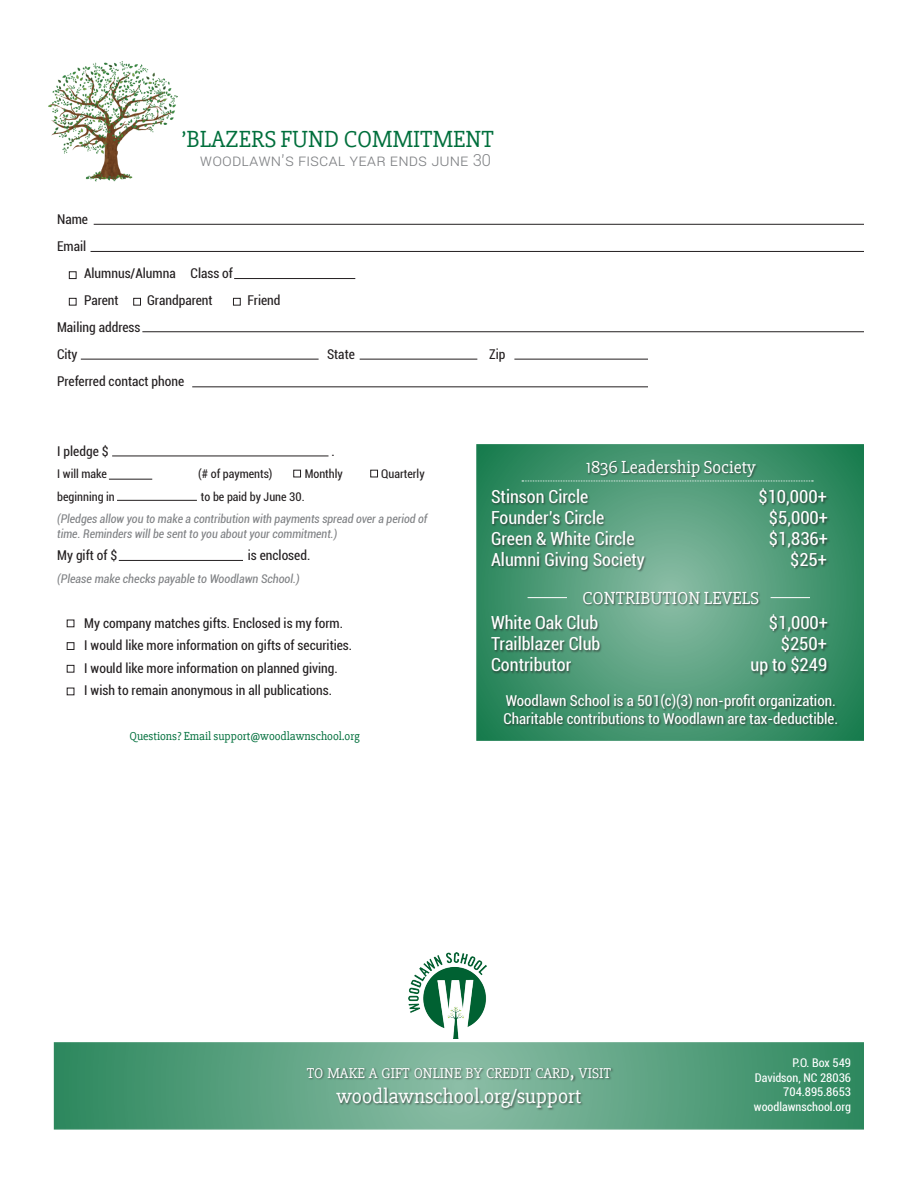
<style>
.page{position:relative;width:918px;height:1188px;background:#fff}
.page>*{position:absolute;margin:0;border:0;box-sizing:border-box;transform-origin:0 0}
.t1{font:24px "Slabo 27 px";color:#006f3c}
.t2{font:21px "Slabo 27 px";color:#fff}
.t3{font:condensed 18px "Roboto";color:#fff}
.t4{font:18px "Slabo 27 px";color:#fff}
.t5{font:300 16.5px "Roboto";color:#808285}
.t6{font:condensed 15px/18px "Roboto";color:#fff}
.t7{font:14.7px "Slabo 27 px";color:#fff}
.t8{font:condensed 13.5px "Roboto";color:#231f20}
.t9{font:italic condensed 12px/14.4px "Roboto";color:#808285}
.t10{font:condensed 12px "Roboto";color:#231f20}
.t11{font:condensed 12px "Roboto";color:#fff}
.t12{font:12px "Slabo 27 px";color:#006f3c}
.s1{font-size:21px}
</style>
<div class="page">
<svg style="left:476px;top:444px;width:388px;height:297px;background:#318a61"></svg>
<div style="left:69px;top:271px;width:7px;height:8px;border:1px solid #231f20"></div>
<div style="left:69px;top:298px;width:7px;height:8px;border:1px solid #231f20"></div>
<div style="left:133px;top:298px;width:8px;height:8px;border:1px solid #231f20"></div>
<div style="left:233px;top:298px;width:8px;height:8px;border:1px solid #231f20"></div>
<div style="left:370px;top:470px;width:8px;height:7px;border:1px solid #231f20"></div>
<div style="left:293px;top:470px;width:8px;height:7px;border:1px solid #231f20"></div>
<div style="left:67px;top:642px;width:7px;height:8px;border:1px solid #231f20"></div>
<div style="left:67px;top:665px;width:7px;height:8px;border:1px solid #231f20"></div>
<img style="left:48px;top:61px;width:130px;height:121px">
<hr style="left:94px;top:224px;width:770px;height:1px;background:#231f20">
<hr style="left:91px;top:251px;width:773px;height:1px;background:#231f20">
<hr style="left:142px;top:331px;width:722px;height:1px;background:#231f20">
<hr style="left:192px;top:387px;width:456px;height:1px;background:#231f20">
<hr style="left:81px;top:359px;width:238px;height:1px;background:#231f20">
<hr style="left:360px;top:359px;width:117px;height:1px;background:#231f20">
<hr style="left:514px;top:359px;width:134px;height:1px;background:#231f20">
<hr style="left:234px;top:278px;width:121px;height:1px;background:#231f20">
<hr style="left:112px;top:456px;width:216px;height:1px;background:#231f20">
<hr style="left:109px;top:479px;width:43px;height:1px;background:#231f20">
<hr style="left:117px;top:500px;width:80px;height:1px;background:#231f20">
<hr style="left:119px;top:560px;width:124px;height:1px;background:#231f20">
<svg style="left:54px;top:1042px;width:810px;height:88px;background:#569f7d"></svg>
<div style="left:306px;top:1068px;width:308px;height:43px;background:#231f20;opacity:.6"></div>
<img style="left:408px;top:953px;width:78px;height:85px">
<div style="left:491px;top:460px;width:349px;height:266px;background:#231f20;opacity:.6"></div>
<svg style="left:522px;top:481px;width:291px;height:1px"></svg>
<hr style="left:528px;top:597px;width:39px;height:1px;background:#fff">
<hr style="left:771px;top:597px;width:39px;height:1px;background:#fff">
<p class="t1" style="left:182px;top:125px;width:314px">’BLAZERS FUND COMMITMENT</p>
<p class="t5" style="left:200px;top:149px;width:293px">woodlawn’s fiscal year ends june 30</p>
<p class="t8" style="left:57px;top:210px;width:32px">Name</p>
<p class="t8" style="left:57px;top:237px;width:31px">Email</p>
<p class="t8" style="left:84px;top:264px;width:150px">Alumnus/Alumna Class of</p>
<p class="t8" style="left:84px;top:291px;width:36px">Parent</p>
<p class="t8" style="left:147px;top:291px;width:67px">Grandparent</p>
<p class="t8" style="left:248px;top:291px;width:35px">Friend</p>
<p class="t8" style="left:57px;top:318px;width:85px">Mailing address</p>
<p class="t8" style="left:57px;top:345px;width:22px">City</p>
<p class="t8" style="left:327px;top:345px;width:29px">State</p>
<p class="t8" style="left:489px;top:345px;width:18px">Zip</p>
<p class="t8" style="left:57px;top:372px;width:129px">Preferred contact phone</p>
<p class="t8" style="left:57px;top:441px;width:53px">I pledge $</p>
<p class="t8" style="left:332px;top:441px;width:5px">.</p>
<p class="t10" style="left:57px;top:466px;width:51px">I will make</p>
<p class="t10" style="left:198px;top:466px;width:76px">(# of payments)</p>
<p class="t10" style="left:305px;top:466px;width:40px">Monthly</p>
<p class="t10" style="left:381px;top:466px;width:45px">Quarterly</p>
<p class="t10" style="left:57px;top:488px;width:59px">beginning in</p>
<p class="t10" style="left:201px;top:488px;width:105px">to be paid by June 30.</p>
<p class="t9" style="left:57px;top:511px;width:372px">(Pledges allow you to make a contribution with payments spread over a period of time. Reminders will be sent to you about your commitment.)</p>
<p class="t8" style="left:57px;top:546px;width:62px">My gift of $</p>
<p class="t8" style="left:248px;top:546px;width:64px">is enclosed.</p>
<p class="t9" style="left:57px;top:571px;width:244px">(Please make checks payable to Woodlawn School.)</p>
<p class="t8" style="left:84px;top:613px;width:260px">My company matches gifts. Enclosed is my form.</p>
<p class="t8" style="left:84px;top:636px;width:269px">I would like more information on gifts of securities.</p>
<p class="t8" style="left:84px;top:658px;width:255px">I would like more information on planned giving.</p>
<p class="t8" style="left:84px;top:681px;width:249px">I wish to remain anonymous in all publications.</p>
<p class="t12" style="left:130px;top:729px;width:232px">Questions? Email support@woodlawnschool.org</p>
<p class="t4" style="left:586px;top:457px;width:171px">1836 Leadership Society</p>
<p class="t3" style="left:491px;top:484px;width:99px">Stinson Circle</p>
<p class="t3" style="left:759px;top:484px;width:70px">$10,000+</p>
<p class="t3" style="left:491px;top:505px;width:115px">Founder’s Circle</p>
<p class="t3" style="left:769px;top:505px;width:61px">$5,000+</p>
<p class="t3" style="left:491px;top:526px;width:145px">Green &amp; White Circle</p>
<p class="t3" style="left:769px;top:526px;width:61px">$1,836+</p>
<p class="t3" style="left:491px;top:547px;width:155px">Alumni Giving Society</p>
<p class="t3" style="left:790px;top:547px;width:38px">$25+</p>
<p class="t4" style="left:582px;top:587px;width:178px">CONTRIBUTION LEVELS</p>
<p class="t3" style="left:491px;top:610px;width:109px">White Oak Club</p>
<p class="t3" style="left:769px;top:610px;width:61px">$1,000+</p>
<p class="t3" style="left:491px;top:631px;width:111px">Trailblazer Club</p>
<p class="t3" style="left:781px;top:631px;width:48px">$250+</p>
<p class="t3" style="left:491px;top:652px;width:82px">Contributor</p>
<p class="t3" style="left:751px;top:652px;width:78px">up to $249</p>
<p class="t6" style="left:503px;top:691px;width:336px">Woodlawn School is a 501(c)(3) non-profit organization.<br>Charitable contributions to Woodlawn are tax-deductible.</p>
<p class="t7" style="left:307px;top:1065px;width:306px">TO MAKE A GIFT ONLINE BY CREDIT CARD<span class="s1">,</span> VISIT</p>
<p class="t2" style="left:336px;top:1084px;width:246px">woodlawnschool.org/support</p>
<p class="t11" style="left:792px;top:1055px;width:60px">P.O. Box 549</p>
<p class="t11" style="left:755px;top:1069px;width:98px">Davidson, NC 28036</p>
<p class="t11" style="left:783px;top:1084px;width:69px">704.895.8653</p>
<p class="t11" style="left:754px;top:1098px;width:99px">woodlawnschool.org</p>
</div>
